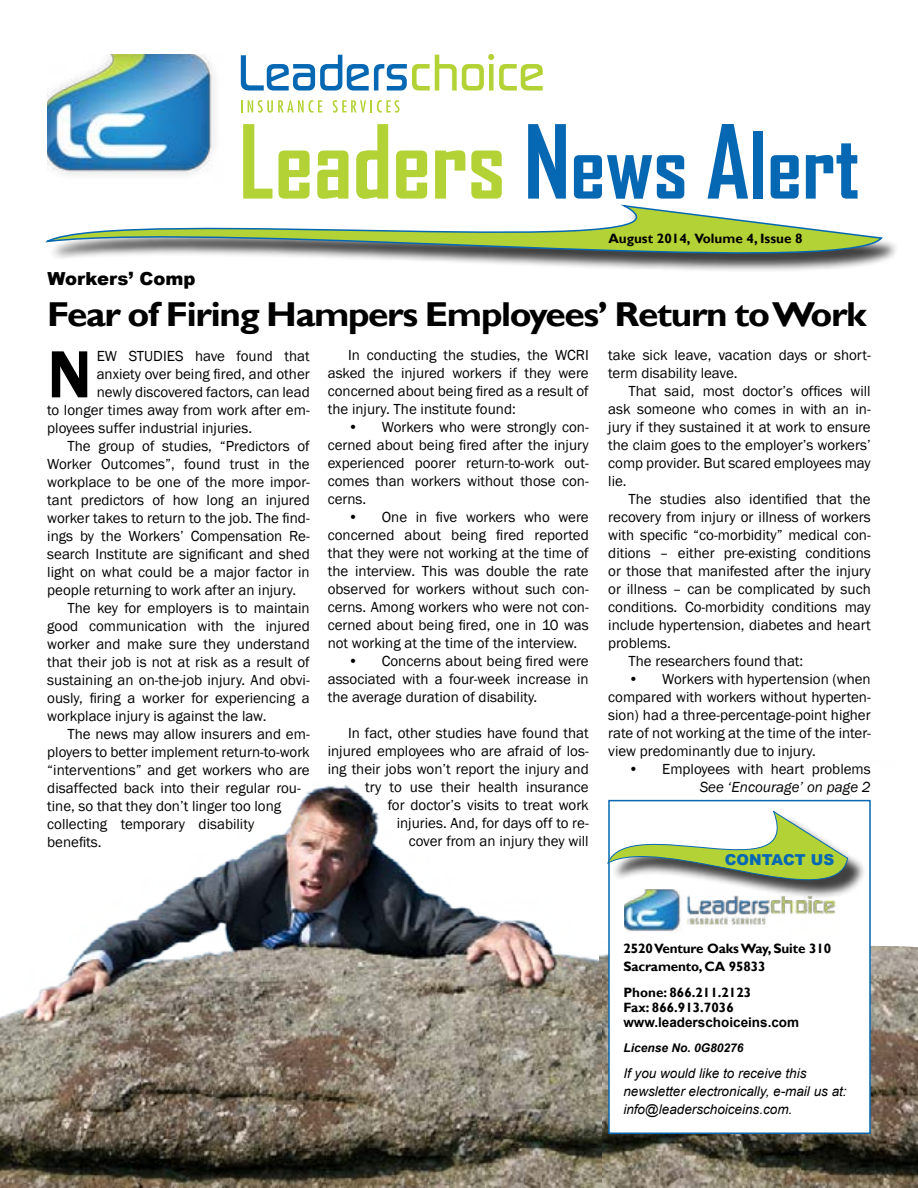
<style>
.page{position:relative;width:918px;height:1188px;background:#fff}
.page>*{position:absolute;margin:0;border:0;box-sizing:border-box;transform-origin:0 0}
.t1{font:700 97.5px "Agency FB";color:#b3d235}
.t2{font:600 69px "Franklin Gothic";color:#000}
.t3{font:700 34.5px "Gill Sans";letter-spacing:-.035em;color:#000;scale:1.07 1}
.t4{font:900 18px "Arial";color:#000}
.t5{font:900 15.15px "Arial";color:#0668b3}
.t6{font:15px/18px "Franklin Gothic";color:#000;text-align:justify}
.t7{font:italic 15px "Franklin Gothic";color:#000}
.t8{font:italic 13.5px/18px "Arial";color:#000}
.t9{font:700 13.5px/18px "Gill Sans";letter-spacing:-.01em;color:#000}
.t10{font:700 13.5px "Gill Sans";color:#000101}
.t11{font:700 13.5px "Arial";color:#000}
.t12{font:italic 700 12px "Arial";color:#000}
.s1{color:#0668b3}
.s2{font-size:88.05px;color:#0668b3}
</style>
<div class="page">
<img style="left:602px;top:947px;width:316px;height:241px">
<img style="left:0;top:785px;width:602px;height:403px">
<div style="left:608px;top:800px;width:263px;height:334px;background:#fff;border:2px solid #0668b3"></div>
<img style="left:47px;top:54px;width:168px;height:121px">
<svg style="left:46px;top:204px;width:837px;height:67px"></svg>
<svg style="left:607px;top:799px;width:306px;height:148px"></svg>
<svg style="left:241px;top:100px;width:1px;height:12px"></svg>
<svg style="left:248px;top:100px;width:74px;height:13px"></svg>
<svg style="left:333px;top:100px;width:67px;height:13px"></svg>
<svg style="left:241px;top:54px;width:302px;height:37px"></svg>
<img style="left:624px;top:890px;width:220px;height:49px">
<h1 class="t1" style="left:239px;top:101px;width:622px">Leaders <span class="s1">N</span><span class="s2">ews</span> <span class="s1">A</span><span class="s2">lert</span></h1>
<p class="t4" style="left:48px;top:265px;width:149px">Workers’ Comp</p>
<p class="t10" style="left:608px;top:230px;width:196px">August 2014, Volume 4, Issue 8</p>
<h3 class="t3" style="left:47px;top:294px;width:767px">Fear of Firing Hampers Employees’ Return to Work</h3>
<h2 class="t2" style="left:47px;top:332px;width:46px">N</h2>
<p class="t6" style="left:97px;top:348px;width:215px">EW STUDIES have found that</p>
<p class="t6" style="left:328px;top:347px;width:263px;text-indent:20px">In conducting the studies, the WCRI asked the injured workers if they were concerned about being fired as a result of the injury. The institute found:</p>
<p class="t6" style="left:328px;top:419px;width:262px;text-indent:20px">• Workers who were strongly con&shy;cerned about being fired after the injury experienced poorer return-to-work out&shy;comes than workers without those con&shy;cerns.</p>
<p class="t6" style="left:328px;top:509px;width:263px;text-indent:20px">• One in five workers who were concerned about being fired reported that they were not working at the time of the interview. This was double the rate observed for workers without such con&shy;cerns. Among workers who were not con&shy;cerned about being fired, one in 10 was not working at the time of the interview.</p>
<p class="t6" style="left:328px;top:653px;width:263px;text-indent:20px">• Concerns about being fired were associated with a four-week increase in the average duration of disability.</p>
<p class="t6" style="left:328px;top:725px;width:263px;text-align:right">In fact, other studies have found that injured employees who are afraid of los&shy;ing their jobs won’t report the injury and try to use their health insurance<br>for doctor’s visits to treat work<br>injuries. And, for days off to re-<br>cover from an injury they will</p>
<p class="t6" style="left:608px;top:347px;width:264px">take sick leave, vacation days or short&shy;term disability leave.</p>
<p class="t6" style="left:608px;top:383px;width:264px;text-indent:20px">That said, most doctor’s offices will ask someone who comes in with an in&shy;jury if they sustained it at work to ensure the claim goes to the employer’s workers’ comp provider. But scared employees may lie.</p>
<p class="t6" style="left:629px;top:491px;width:244px">The studies also identified that the</p>
<p class="t6" style="left:608px;top:509px;width:264px">recovery from injury or illness of workers</p>
<p class="t6" style="left:608px;top:527px;width:264px">with specific “co-morbidity” medical con-</p>
<p class="t6" style="left:608px;top:545px;width:264px">ditions – either pre-existing conditions</p>
<p class="t6" style="left:608px;top:563px;width:264px">or those that manifested after the injury</p>
<p class="t6" style="left:608px;top:581px;width:264px">or illness – can be complicated by such</p>
<p class="t6" style="left:608px;top:599px;width:264px">conditions. Co-morbidity conditions may</p>
<p class="t6" style="left:608px;top:617px;width:264px">include hypertension, diabetes and heart</p>
<p class="t6" style="left:608px;top:635px;width:64px">problems.</p>
<p class="t6" style="left:629px;top:653px;width:176px">The researchers found that:</p>
<p class="t6" style="left:608px;top:671px;width:264px;text-indent:20px">• Workers with hypertension (when compared with workers without hyperten&shy;sion) had a three-percentage-point higher rate of not working at the time of the inter&shy;view predominantly due to injury.</p>
<p class="t6" style="left:629px;top:761px;width:244px">• Employees with heart problems</p>
<p class="t7" style="left:700px;top:778px;width:173px">See ‘Encourage’ on page 2</p>
<p class="t6" style="left:97px;top:366px;width:215px">anxiety over being fired, and other</p>
<p class="t6" style="left:97px;top:384px;width:215px">newly discovered factors, can lead</p>
<p class="t6" style="left:47px;top:402px;width:264px">to longer times away from work after em-</p>
<p class="t6" style="left:47px;top:420px;width:206px">ployees suffer industrial injuries.</p>
<p class="t6" style="left:68px;top:438px;width:244px">The group of studies, “Predictors of</p>
<p class="t6" style="left:47px;top:456px;width:264px">Worker Outcomes”, found trust in the</p>
<p class="t6" style="left:47px;top:474px;width:264px">workplace to be one of the more impor-</p>
<p class="t6" style="left:47px;top:492px;width:264px">tant predictors of how long an injured</p>
<p class="t6" style="left:47px;top:510px;width:264px">worker takes to return to the job. The find-</p>
<p class="t6" style="left:47px;top:528px;width:264px">ings by the Workers’ Compensation Re-</p>
<p class="t6" style="left:47px;top:546px;width:264px">search Institute are significant and shed</p>
<p class="t6" style="left:47px;top:564px;width:264px">light on what could be a major factor in</p>
<p class="t6" style="left:47px;top:582px;width:250px">people returning to work after an injury.</p>
<p class="t6" style="left:68px;top:600px;width:244px">The key for employers is to maintain</p>
<p class="t6" style="left:47px;top:618px;width:264px">good communication with the injured</p>
<p class="t6" style="left:47px;top:636px;width:264px">worker and make sure they understand</p>
<p class="t6" style="left:47px;top:654px;width:264px">that their job is not at risk as a result of</p>
<p class="t6" style="left:47px;top:672px;width:264px">sustaining an on-the-job injury. And obvi-</p>
<p class="t6" style="left:47px;top:690px;width:264px">ously, firing a worker for experiencing a</p>
<p class="t6" style="left:47px;top:708px;width:221px">workplace injury is against the law.</p>
<p class="t6" style="left:68px;top:726px;width:244px">The news may allow insurers and em-</p>
<p class="t6" style="left:47px;top:744px;width:264px">ployers to better implement return-to-work</p>
<p class="t6" style="left:47px;top:762px;width:264px">“interventions” and get workers who are</p>
<p class="t6" style="left:47px;top:780px;width:255px">disaffected back into their regular rou-</p>
<p class="t6" style="left:47px;top:798px;width:236px">tine, so that they don’t linger too long</p>
<p class="t6" style="left:47px;top:816px;width:208px">collecting temporary disability</p>
<p class="t6" style="left:47px;top:834px;width:56px">benefits.</p>
<p class="t5" style="left:725px;top:848px;width:111px">CONTACT US</p>
<p class="t9" style="left:623px;top:940px;width:209px">2520 Venture Oaks Way, Suite 310<br>Sacramento, CA 95833</p>
<p class="t9" style="left:623px;top:985px;width:129px;line-height:15px">Phone: 866.211.2123<br>Fax: 866.913.7036</p>
<p class="t11" style="left:623px;top:1013px;width:177px">www.leaderschoiceins.com</p>
<p class="t12" style="left:623px;top:1040px;width:122px">License No. 0G80276</p>
<p class="t8" style="left:623px;top:1064px;width:225px">If you would like to receive this newsletter electronically, e-mail us at: info@leaderschoiceins.com.</p>
</div>
